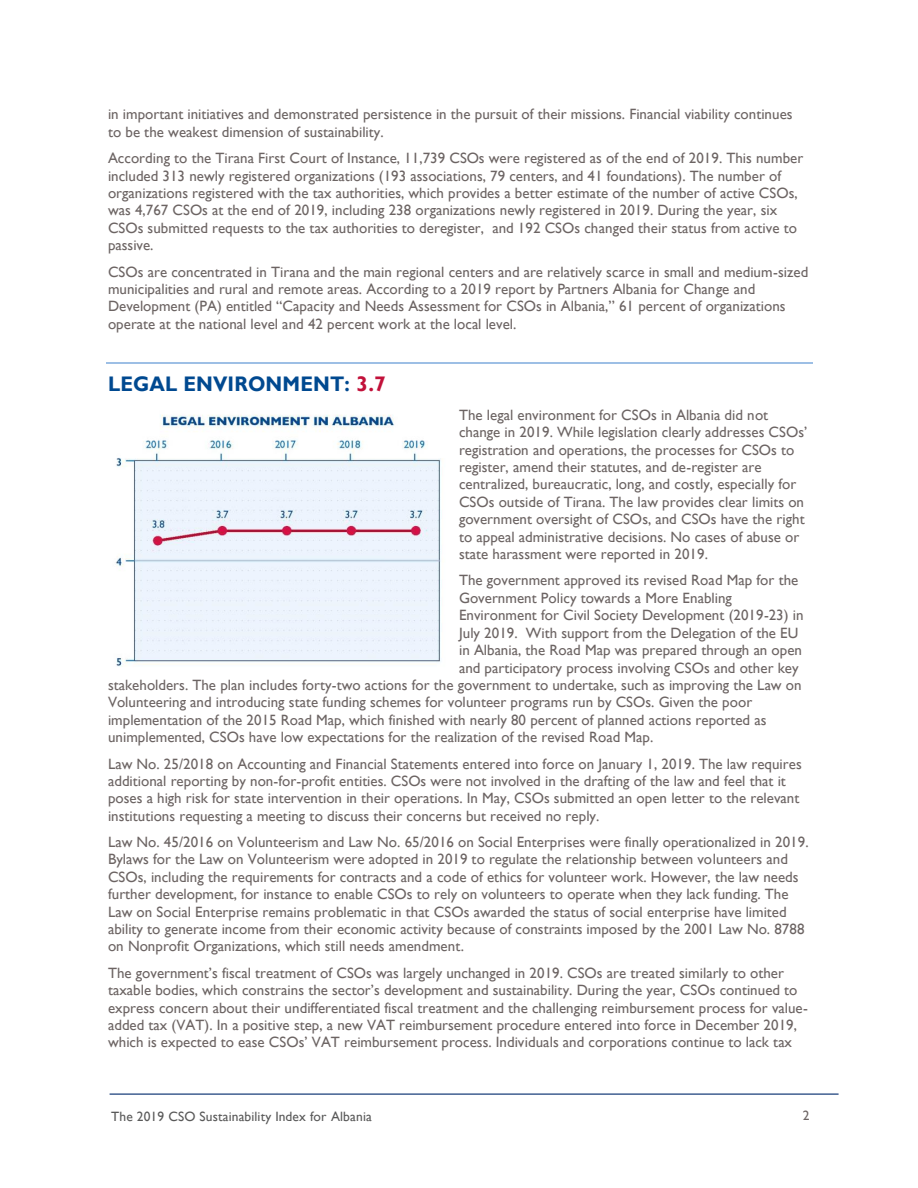
<style>
.page{position:relative;width:918px;height:1188px;background:#fff}
.page>*{position:absolute;margin:0;border:0;box-sizing:border-box;transform-origin:0 0}
.t1{font:700 21px "Gill Sans MT";letter-spacing:.01em;color:#004990;scale:.95 1}
.t2{font:15px/17.4px "Gill Sans MT";color:#6c6463}
.t3{font:13.5px "Gill Sans MT";letter-spacing:.01em;color:#595959}
.t4{font:13.5px "Gill Sans MT";color:#6c6463}
.s1{color:#c2113a}
</style>
<div class="page">
<hr style="left:110px;top:1094px;width:729px;height:1px;background:#002a6c">
<hr style="left:106px;top:363px;width:706px;height:1px;background:#9dbfe5">
<img style="left:116px;top:414px;width:325px;height:253px">
<p class="t2" style="left:108px;top:105px;width:686px">in important initiatives and demonstrated persistence in the pursuit of their missions. Financial viability continues to be the weakest dimension of sustainability.</p>
<p class="t2" style="left:108px;top:149px;width:697px">According to the Tirana First Court of Instance, 11,739 CSOs were registered as of the end of 2019. This number included 313 newly registered organizations (193 associations, 79 centers, and 41 foundations). The number of organizations registered with the tax authorities, which provides a better estimate of the number of active CSOs, was 4,767 CSOs at the end of 2019, including 238 organizations newly registered in 2019. During the year, six CSOs submitted requests to the tax authorities to deregister, and 192 CSOs changed their status from active to passive.</p>
<p class="t2" style="left:108px;top:263px;width:702px">CSOs are concentrated in Tirana and the main regional centers and are relatively scarce in small and medium-sized municipalities and rural and remote areas. According to a 2019 report by Partners Albania for Change and Development (PA) entitled “Capacity and Needs Assessment for CSOs in Albania,” 61 percent of organizations operate at the national level and 42 percent work at the local level.</p>
<h1 class="t1" style="left:108px;top:372px;width:294px">LEGAL ENVIRONMENT: <span class="s1">3.7</span></h1>
<p class="t2" style="left:459px;top:406px;width:350px">The legal environment for CSOs in Albania did not change in 2019. While legislation clearly addresses CSOs’ registration and operations, the processes for CSOs to register, amend their statutes, and de-register are centralized, bureaucratic, long, and costly, especially for CSOs outside of Tirana. The law provides clear limits on government oversight of CSOs, and CSOs have the right to appeal administrative decisions. No cases of abuse or state harassment were reported in 2019.</p>
<p class="t2" style="left:459px;top:571px;width:341px">The government approved its revised Road Map for the</p>
<p class="t2" style="left:459px;top:589px;width:274px">Government Policy towards a More Enabling</p>
<p class="t2" style="left:459px;top:606px;width:346px">Environment for Civil Society Development (2019-23) in</p>
<p class="t2" style="left:459px;top:624px;width:341px">July 2019. With support from the Delegation of the EU</p>
<p class="t2" style="left:459px;top:641px;width:345px">in Albania, the Road Map was prepared through an open</p>
<p class="t2" style="left:459px;top:659px;width:341px">and participatory process involving CSOs and other key</p>
<p class="t2" style="left:108px;top:676px;width:695px">stakeholders. The plan includes forty-two actions for the government to undertake, such as improving the Law on</p>
<p class="t2" style="left:108px;top:693px;width:646px">Volunteering and introducing state funding schemes for volunteer programs run by CSOs. Given the poor</p>
<p class="t2" style="left:108px;top:711px;width:660px">implementation of the 2015 Road Map, which finished with nearly 80 percent of planned actions reported as</p>
<p class="t2" style="left:108px;top:728px;width:547px">unimplemented, CSOs have low expectations for the realization of the revised Road Map.</p>
<p class="t2" style="left:108px;top:755px;width:695px">Law No. 25/2018 on Accounting and Financial Statements entered into force on January 1, 2019. The law requires additional reporting by non-for-profit entities. CSOs were not involved in the drafting of the law and feel that it poses a high risk for state intervention in their operations. In May, CSOs submitted an open letter to the relevant institutions requesting a meeting to discuss their concerns but received no reply.</p>
<p class="t2" style="left:108px;top:833px;width:702px">Law No. 45/2016 on Volunteerism and Law No. 65/2016 on Social Enterprises were finally operationalized in 2019.<br>Bylaws for the Law on Volunteerism were adopted in 2019 to regulate the relationship between volunteers and CSOs, including the requirements for contracts and a code of ethics for volunteer work. However, the law needs further development, for instance to enable CSOs to rely on volunteers to operate when they lack funding. The Law on Social Enterprise remains problematic in that CSOs awarded the status of social enterprise have limited ability to generate income from their economic activity because of constraints imposed by the 2001 Law No. 8788 on Nonprofit Organizations, which still needs amendment.</p>
<p class="t2" style="left:108px;top:964px;width:702px">The government’s fiscal treatment of CSOs was largely unchanged in 2019. CSOs are treated similarly to other taxable bodies, which constrains the sector’s development and sustainability. During the year, CSOs continued to express concern about their undifferentiated fiscal treatment and the challenging reimbursement process for value&shy;added tax (VAT). In a positive step, a new VAT reimbursement procedure entered into force in December 2019, which is expected to ease CSOs’ VAT reimbursement process. Individuals and corporations continue to lack tax</p>
<p class="t3" style="left:111px;top:1108px;width:262px">The 2019 CSO Sustainability Index for Albania</p>
<p class="t4" style="left:803px;top:1107px;width:8px">2</p>
</div>
